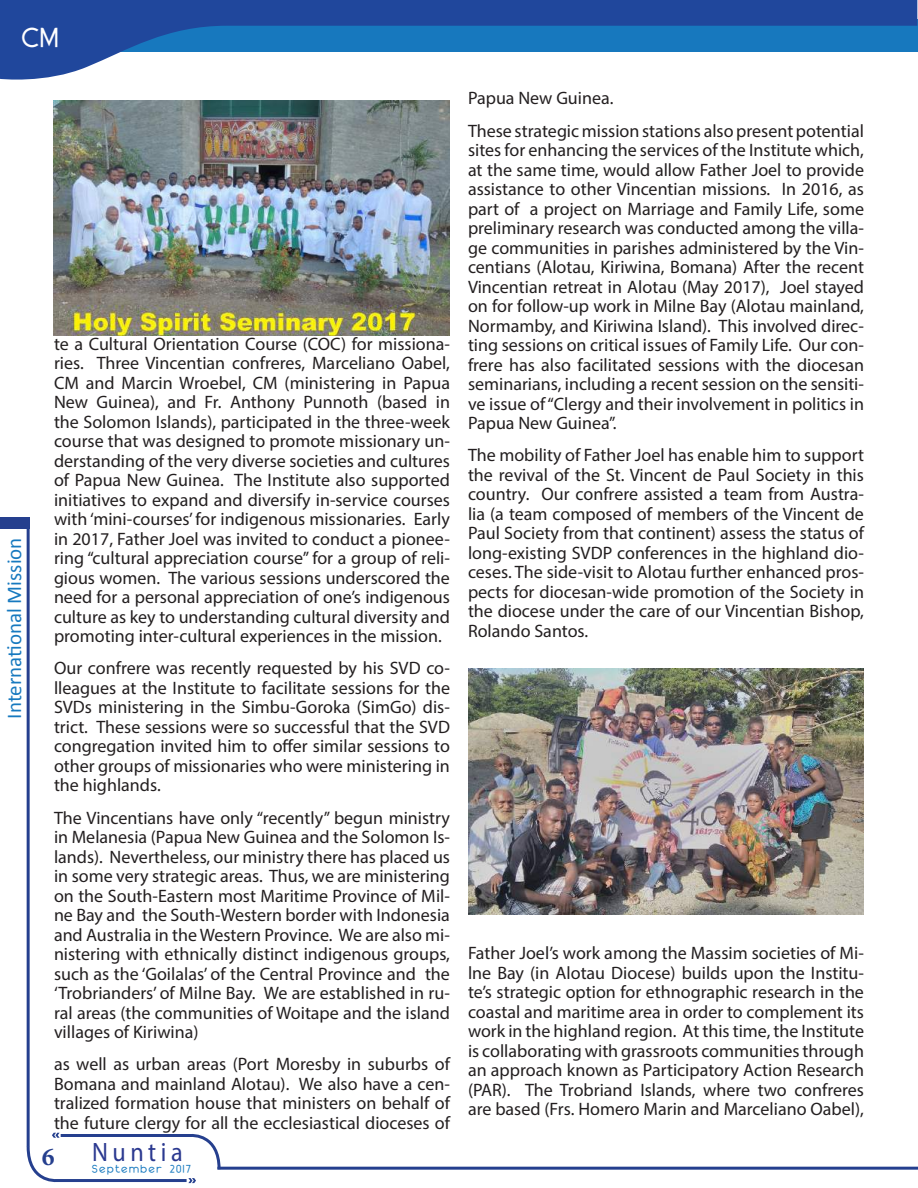
<style>
.page{position:relative;width:918px;height:1188px;background:#fff}
.page>*{position:absolute;margin:0;border:0;box-sizing:border-box;transform-origin:0 0}
.t1{font:30px "Not So Stout Deco";color:#fff}
.t2{font:26.7px "Myriad Pro";letter-spacing:.19em;color:#2b3990;scale:.91 1}
.t3{font:700 25.5px "Minion Pro";color:#253f8e}
.t4{font:21px "Calibri";color:#1779bf}
.t5{font:18px/19.5px "Myriad Pro";color:#231f20;text-align:justify}
.t6{font:12px "Not So Stout Deco";letter-spacing:.11em;color:#1779bf}
</style>
<div class="page">
<hr style="left:27px;top:518px;width:3px;height:629px;background:#253f8e">
<svg style="left:0;top:0;width:917px;height:80px"></svg>
<div style="left:0;top:517px;width:30px;height:12px;background:#253f8e"></div>
<svg style="left:26px;top:1132px;width:196px;height:52px"></svg>
<hr style="left:217px;top:1167px;width:701px;height:3px;background:#253f8e">
<img style="left:54px;top:101px;width:396px;height:235px">
<img style="left:468px;top:668px;width:396px;height:246px">
<h1 class="t1" style="left:22px;top:19px;width:39px">CM</h1>
<p class="t4" style="left:0;top:719px;width:183px;rotate:-90deg">International Mission</p>
<p class="t5" style="left:54px;top:334px;width:398px">te a Cultural Orientation Course (COC) for missiona&shy;ries. Three Vincentian confreres, Marceliano Oabel, CM and Marcin Wroebel, CM (ministering in Papua New Guinea), and Fr. Anthony Punnoth (based in the Solomon Islands), participated in the three-week course that was designed to promote missionary un&shy;derstanding of the very diverse societies and cultures of Papua New Guinea. The Institute also supported initiatives to expand and diversify in-service courses with ‘mini-courses’ for indigenous missionaries. Early in 2017, Father Joel was invited to conduct a pionee&shy;ring “cultural appreciation course” for a group of reli&shy;gious women. The various sessions underscored the need for a personal appreciation of one’s indigenous culture as key to understanding cultural diversity and promoting inter-cultural experiences in the mission.</p>
<p class="t5" style="left:54px;top:658px;width:398px">Our confrere was recently requested by his SVD co&shy;lleagues at the Institute to facilitate sessions for the SVDs ministering in the Simbu-Goroka (SimGo) dis&shy;trict. These sessions were so successful that the SVD congregation invited him to offer similar sessions to other groups of missionaries who were ministering in the highlands.</p>
<p class="t5" style="left:54px;top:808px;width:398px">The Vincentians have only “recently” begun ministry in Melanesia (Papua New Guinea and the Solomon Is&shy;lands). Nevertheless, our ministry there has placed us in some very strategic areas. Thus, we are ministering on the South-Eastern most Maritime Province of Mil&shy;ne Bay and the South-Western border with Indonesia and Australia in the Western Province. We are also mi&shy;nistering with ethnically distinct indigenous groups, such as the ‘Goilalas’ of the Central Province and the ‘Trobrianders’ of Milne Bay. We are established in ru&shy;ral areas (the communities of Woitape and the island villages of Kiriwina)</p>
<p class="t5" style="left:54px;top:1054px;width:398px">as well as urban areas (Port Moresby in suburbs of Bomana and mainland Alotau). We also have a cen&shy;tralized formation house that ministers on behalf of the future clergy for all the ecclesiastical dioceses of</p>
<h3 class="t3" style="left:42px;top:1139px;width:14px">6</h3>
<h2 class="t2" style="left:92px;top:1135px;width:101px">Nuntia</h2>
<p class="t6" style="left:92px;top:1162px;width:101px">September 2017</p>
<p class="t5" style="left:468px;top:82px;width:397px;line-height:32.2px">Papua New Guinea.<br>These strategic mission stations also present potential</p>
<p class="t5" style="left:468px;top:140px;width:398px">sites for enhancing the services of the Institute which, at the same time, would allow Father Joel to provide assistance to other Vincentian missions. In 2016, as part of a project on Marriage and Family Life, some preliminary research was conducted among the villa&shy;ge communities in parishes administered by the Vin&shy;centians (Alotau, Kiriwina, Bomana) After the recent Vincentian retreat in Alotau (May 2017), Joel stayed on for follow-up work in Milne Bay (Alotau mainland, Normamby, and Kiriwina Island). This involved direc&shy;ting sessions on critical issues of Family Life. Our con&shy;frere has also facilitated sessions with the diocesan seminarians, including a recent session on the sensiti&shy;ve issue of “Clergy and their involvement in politics in Papua New Guinea”.</p>
<p class="t5" style="left:468px;top:445px;width:397px">The mobility of Father Joel has enable him to support the revival of the St. Vincent de Paul Society in this country. Our confrere assisted a team from Austra&shy;lia (a team composed of members of the Vincent de Paul Society from that continent) assess the status of long-existing SVDP conferences in the highland dio&shy;ceses. The side-visit to Alotau further enhanced pros&shy;pects for diocesan-wide promotion of the Society in the diocese under the care of our Vincentian Bishop, Rolando Santos.</p>
<p class="t5" style="left:468px;top:943px;width:398px">Father Joel’s work among the Massim societies of Mi&shy;lne Bay (in Alotau Diocese) builds upon the Institu&shy;te’s strategic option for ethnographic research in the coastal and maritime area in order to complement its work in the highland region. At this time, the Institute is collaborating with grassroots communities through an approach known as Participatory Action Research (PAR). The Trobriand Islands, where two confreres are based (Frs. Homero Marin and Marceliano Oabel),</p>
</div>
